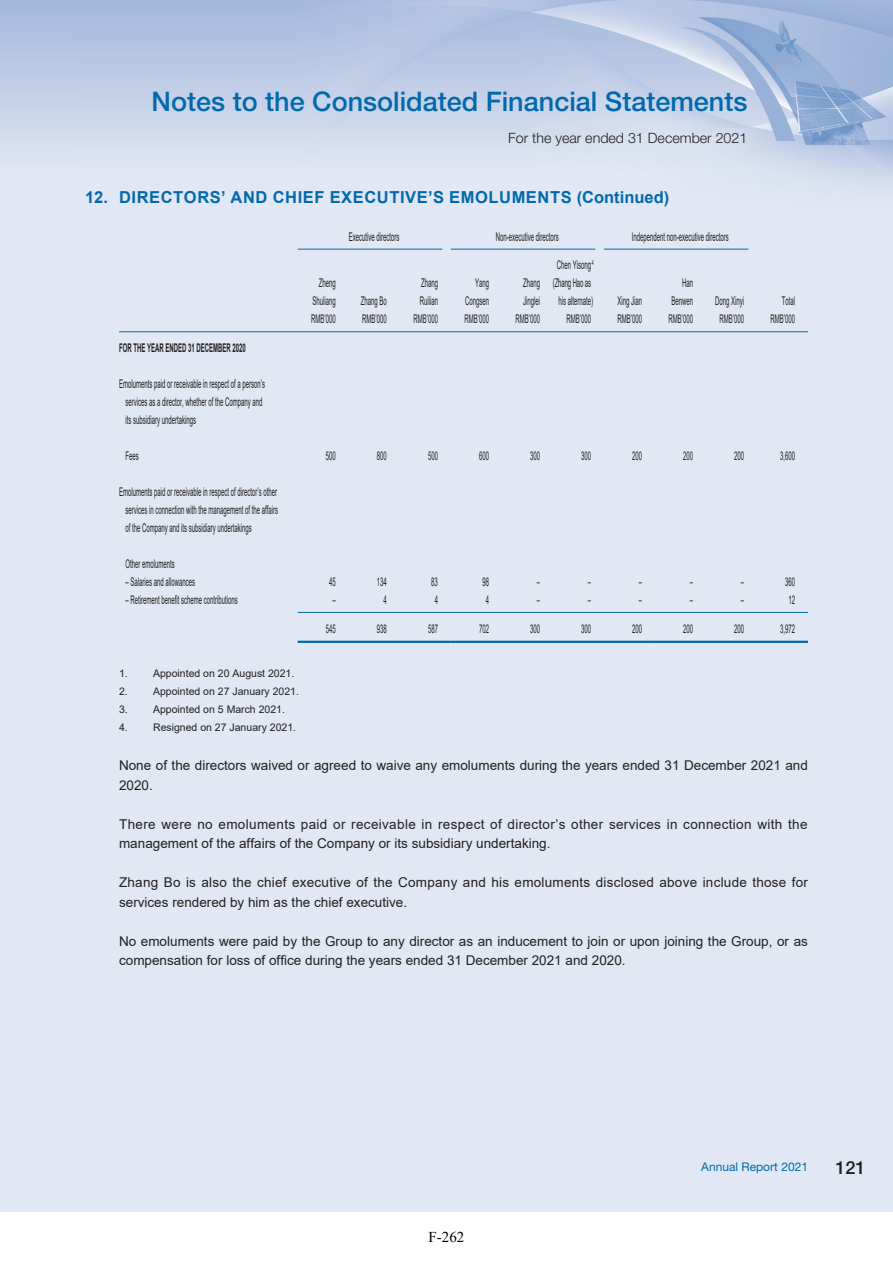
<style>
.page{position:relative;width:893px;height:1263px;background:#fff}
.page>*{position:absolute;margin:0;border:0;box-sizing:border-box;transform-origin:0 0}
.t1{font:500 27px "Helvetica Neue LT Std";color:#0169ac}
.t2{font:500 18px "Helvetica Neue LT Std";color:#231f20}
.t3{font:700 16.5px "Arial";letter-spacing:.035em;color:#0169ac}
.t4{font:15px "Times New Roman";color:#000}
.t5{font:300 14.25px "Helvetica Neue LT Std";color:#231f20}
.t6{font:13.5px/19.5px "Arial";color:#231f20}
.t7{font:13.5px/19.5px "Arial";letter-spacing:.025em;color:#231f20}
.t8{font:13.5px/19.5px "Arial";letter-spacing:.02em;color:#231f20}
.t9{font:12px/18px "Arial";color:#231f20;scale:.5 1}
.t10{font:700 12px "Arial";color:#231f20;scale:.5 1}
.t11{font:12px "Helvetica Neue LT Std";color:#0169ac}
.t12{font:10.5px "Arial";color:#231f20}
</style>
<div class="page">
<div style="left:0;top:215px;width:893px;height:997px;background:#e1e8f3"></div>
<div style="left:0;top:0;width:75px;height:215px;background:linear-gradient(to bottom,#a4b8db,#eaeff7)"></div>
<img style="left:75px;top:0;width:818px;height:244px">
<svg style="left:680px;top:20px;width:115px;height:121px;background:#b4c6e2"></svg>
<hr style="left:298px;top:249px;width:144px;height:1px;background:#0169ac">
<hr style="left:451px;top:249px;width:144px;height:1px;background:#0169ac">
<hr style="left:604px;top:249px;width:144px;height:1px;background:#0169ac">
<hr style="left:119px;top:331px;width:332px;height:1px;background:#0169ac">
<hr style="left:451px;top:331px;width:204px;height:1px;background:#0169ac">
<hr style="left:655px;top:331px;width:153px;height:1px;background:#0169ac">
<hr style="left:298px;top:612px;width:153px;height:1px;background:#0169ac">
<hr style="left:451px;top:612px;width:204px;height:1px;background:#0169ac">
<hr style="left:655px;top:612px;width:153px;height:1px;background:#0169ac">
<hr style="left:298px;top:641px;width:153px;height:2px;background:#0169ac">
<hr style="left:451px;top:641px;width:204px;height:2px;background:#0169ac">
<hr style="left:655px;top:641px;width:153px;height:2px;background:#0169ac">
<h1 class="t1" style="left:152px;top:92px;width:597px">Notes to the Consolidated Financial Statements</h1>
<p class="t5" style="left:508px;top:133px;width:241px">For the year ended 31 December 2021</p>
<h3 class="t3" style="left:85px;top:188px;width:586px">12. DIRECTORS’ AND CHIEF EXECUTIVE’S EMOLUMENTS (Continued)</h3>
<p class="t9" style="left:349px;top:228px;width:103px">Executive directors</p>
<p class="t9" style="left:496px;top:228px;width:128px">Non-executive directors</p>
<p class="t9" style="left:632px;top:228px;width:196px">Independent non-executive directors</p>
<p class="t9" style="left:313px;top:274px;width:48px;text-align:center">Zheng<br>Shuliang</p>
<p class="t9" style="left:553px;top:256px;width:83px;text-align:center">Chen Yisong <sup>4 </sup>(Zhang Hao as his alternate)</p>
<p class="t9" style="left:420px;top:274px;width:38px">Zhang<br>Ruilian</p>
<p class="t9" style="left:465px;top:274px;width:50px;text-align:right">Yang<br>Congsen</p>
<p class="t9" style="left:523px;top:274px;width:36px">Zhang<br>Jinglei</p>
<p class="t9" style="left:671px;top:274px;width:45px;text-align:right">Han<br>Benwen</p>
<p class="t9" style="left:361px;top:292px;width:54px">Zhang Bo</p>
<p class="t9" style="left:617px;top:292px;width:51px">Xing Jian</p>
<p class="t9" style="left:715px;top:292px;width:60px">Dong Xinyi</p>
<p class="t9" style="left:782px;top:292px;width:28px">Total</p>
<p class="t9" style="left:311px;top:310px;width:51px">RMB’000</p>
<p class="t9" style="left:362px;top:310px;width:51px">RMB’000</p>
<p class="t9" style="left:413px;top:310px;width:51px">RMB’000</p>
<p class="t9" style="left:464px;top:310px;width:51px">RMB’000</p>
<p class="t9" style="left:515px;top:310px;width:51px">RMB’000</p>
<p class="t9" style="left:566px;top:310px;width:51px">RMB’000</p>
<p class="t9" style="left:617px;top:310px;width:51px">RMB’000</p>
<p class="t9" style="left:668px;top:310px;width:51px">RMB’000</p>
<p class="t9" style="left:719px;top:310px;width:51px">RMB’000</p>
<p class="t9" style="left:770px;top:310px;width:51px">RMB’000</p>
<p class="t10" style="left:119px;top:341px;width:255px">FOR THE YEAR ENDED 31 DECEMBER 2020</p>
<p class="t9" style="left:125px;top:375px;width:281px;text-indent:-6px">Emoluments paid or receivable in respect of a person’s services as a director, whether of the Company and its subsidiary undertakings</p>
<p class="t9" style="left:125px;top:447px;width:28px">Fees</p>
<p class="t9" style="left:326px;top:447px;width:22px">500</p>
<p class="t9" style="left:377px;top:447px;width:22px">800</p>
<p class="t9" style="left:428px;top:447px;width:22px">500</p>
<p class="t9" style="left:479px;top:447px;width:22px">600</p>
<p class="t9" style="left:530px;top:447px;width:22px">300</p>
<p class="t9" style="left:581px;top:447px;width:22px">300</p>
<p class="t9" style="left:632px;top:447px;width:22px">200</p>
<p class="t9" style="left:683px;top:447px;width:22px">200</p>
<p class="t9" style="left:734px;top:447px;width:22px">200</p>
<p class="t9" style="left:780px;top:447px;width:32px">3,600</p>
<p class="t9" style="left:125px;top:483px;width:307px;text-align:justify;text-indent:-6px">Emoluments paid or receivable in respect of director’s other services in connection with the management of the affairs of the Company and its subsidiary undertakings</p>
<p class="t9" style="left:125px;top:555px;width:100px">Other emoluments</p>
<p class="t9" style="left:125px;top:573px;width:141px">– Salaries and allowances</p>
<p class="t9" style="left:329px;top:573px;width:15px">45</p>
<p class="t9" style="left:377px;top:573px;width:22px">134</p>
<p class="t9" style="left:431px;top:573px;width:15px">83</p>
<p class="t9" style="left:482px;top:573px;width:15px">98</p>
<p class="t9" style="left:537px;top:573px;width:8px">–</p>
<p class="t9" style="left:588px;top:573px;width:8px">–</p>
<p class="t9" style="left:639px;top:573px;width:8px">–</p>
<p class="t9" style="left:690px;top:573px;width:8px">–</p>
<p class="t9" style="left:741px;top:573px;width:8px">–</p>
<p class="t9" style="left:785px;top:573px;width:22px">360</p>
<p class="t9" style="left:125px;top:591px;width:226px">– Retirement benefit scheme contributions</p>
<p class="t9" style="left:333px;top:591px;width:8px">–</p>
<p class="t9" style="left:384px;top:591px;width:8px">4</p>
<p class="t9" style="left:435px;top:591px;width:8px">4</p>
<p class="t9" style="left:486px;top:591px;width:8px">4</p>
<p class="t9" style="left:537px;top:591px;width:8px">–</p>
<p class="t9" style="left:588px;top:591px;width:8px">–</p>
<p class="t9" style="left:639px;top:591px;width:8px">–</p>
<p class="t9" style="left:690px;top:591px;width:8px">–</p>
<p class="t9" style="left:741px;top:591px;width:8px">–</p>
<p class="t9" style="left:788px;top:591px;width:15px">12</p>
<p class="t9" style="left:326px;top:620px;width:22px">545</p>
<p class="t9" style="left:377px;top:620px;width:22px">938</p>
<p class="t9" style="left:428px;top:620px;width:22px">587</p>
<p class="t9" style="left:479px;top:620px;width:22px">702</p>
<p class="t9" style="left:530px;top:620px;width:22px">300</p>
<p class="t9" style="left:581px;top:620px;width:22px">300</p>
<p class="t9" style="left:632px;top:620px;width:22px">200</p>
<p class="t9" style="left:683px;top:620px;width:22px">200</p>
<p class="t9" style="left:734px;top:620px;width:22px">200</p>
<p class="t9" style="left:780px;top:620px;width:32px">3,972</p>
<p class="t12" style="left:119px;top:668px;width:10px">1.</p>
<p class="t12" style="left:153px;top:668px;width:143px">Appointed on 20 August 2021.</p>
<p class="t12" style="left:119px;top:686px;width:10px">2.</p>
<p class="t12" style="left:153px;top:686px;width:147px">Appointed on 27 January 2021.</p>
<p class="t12" style="left:119px;top:704px;width:10px">3.</p>
<p class="t12" style="left:153px;top:704px;width:133px">Appointed on 5 March 2021.</p>
<p class="t12" style="left:119px;top:722px;width:10px">4.</p>
<p class="t12" style="left:153px;top:722px;width:144px">Resigned on 27 January 2021.</p>
<p class="t6" style="left:119px;top:756px;width:690px">None of the directors waived or agreed to waive any emoluments during the years ended 31 December 2021 and<br>2020.</p>
<p class="t7" style="left:119px;top:814px;width:690px">There were no emoluments paid or receivable in respect of director’s other services in connection with the management of the affairs of the Company or its subsidiary undertaking.</p>
<p class="t8" style="left:119px;top:873px;width:690px">Zhang Bo is also the chief executive of the Company and his emoluments disclosed above include those for services rendered by him as the chief executive.</p>
<p class="t6" style="left:119px;top:931px;width:690px">No emoluments were paid by the Group to any director as an inducement to join or upon joining the Group, or as compensation for loss of office during the years ended 31 December 2021 and 2020.</p>
<p class="t4" style="left:428px;top:1227px;width:37px">F-262</p>
<p class="t11" style="left:701px;top:1163px;width:108px">Annual Report 2021</p>
<h2 class="t2" style="left:835px;top:1161px;width:32px">121</h2>
</div>
